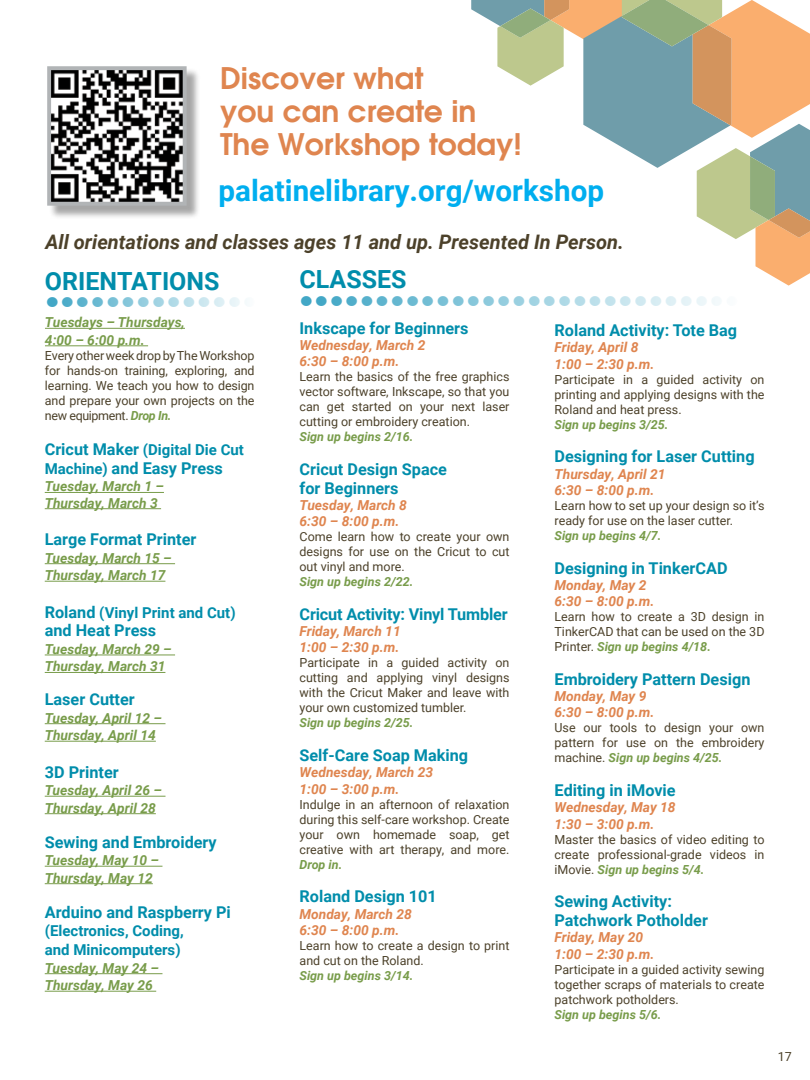
<style>
.page{position:relative;width:810px;height:1080px;background:#fff}
.page>*{position:absolute;margin:0;border:0;box-sizing:border-box;transform-origin:0 0}
.t1{font:48.75px "Futura Black BT";color:#42a7c6}
.t2{font:600 29.75px/33px "Avant Garde";color:#df854f}
.t3{font:700 29.62px "Roboto";color:#00aeef}
.t4{font:700 25px "Roboto";color:#008dab}
.t5{font:italic 700 20px "Roboto";color:#4c412a}
.t6{font:700 16.25px/18.8px "Roboto";color:#008dab}
.t7{font:700 15px/18.8px "Roboto";color:#008dab}
.t8{font:italic 700 13.75px/16.2px "Roboto";color:#df854f}
.t9{font:italic 700 13.75px/17.5px "Roboto";color:#789c4a}
.t10{font:12.5px/15px "Roboto";color:#4c412a;text-align:justify}
.t11{font:italic 700 12.5px "Roboto";color:#789c4a}
.s1{font-weight:700;font-style:italic;color:#789c4a}
.s2{font-size:16.25px}
.s3{font-size:15px}
</style>
<div class="page">
<svg style="left:471px;top:0;width:339px;height:286px"></svg>
<div style="left:49px;top:68px;width:151px;height:151px;background:#000;opacity:.35"></div>
<svg style="left:47px;top:66px;width:142px;height:142px"></svg>
<hr style="left:45px;top:328px;width:140px;height:1px;background:#789c4a">
<hr style="left:45px;top:345px;width:103px;height:1px;background:#789c4a">
<hr style="left:45px;top:492px;width:119px;height:1px;background:#789c4a">
<hr style="left:45px;top:508px;width:116px;height:1px;background:#789c4a">
<hr style="left:45px;top:563px;width:130px;height:1px;background:#789c4a">
<hr style="left:45px;top:581px;width:120px;height:1px;background:#789c4a">
<hr style="left:45px;top:655px;width:130px;height:1px;background:#789c4a">
<hr style="left:45px;top:672px;width:120px;height:1px;background:#789c4a">
<hr style="left:45px;top:723px;width:121px;height:1px;background:#789c4a">
<hr style="left:45px;top:741px;width:111px;height:1px;background:#789c4a">
<hr style="left:45px;top:796px;width:121px;height:1px;background:#789c4a">
<hr style="left:45px;top:813px;width:111px;height:1px;background:#789c4a">
<hr style="left:45px;top:866px;width:117px;height:1px;background:#789c4a">
<hr style="left:45px;top:883px;width:108px;height:1px;background:#789c4a">
<hr style="left:45px;top:973px;width:117px;height:1px;background:#789c4a">
<hr style="left:45px;top:991px;width:111px;height:1px;background:#789c4a">
<h2 class="t2" style="left:220px;top:61px;width:303px">Discover what<br>you can create in<br>The Workshop today!</h2>
<h3 class="t3" style="left:219px;top:170px;width:387px">palatinelibrary.org/workshop</h3>
<h3 class="t5" style="left:45px;top:228px;width:580px">All orientations and classes ages 11 and up. Presented In Person.</h3>
<h3 class="t4" style="left:300px;top:262px;width:109px">CLASSES</h3>
<h3 class="t4" style="left:45px;top:263px;width:176px">ORIENTATIONS</h3>
<p class="t9" style="left:45px;top:313px;width:142px">Tuesdays – Thursdays,<br>4:00 – 6:00 p.m.</p>
<p class="t10" style="left:45px;top:347px;width:211px">Every other week drop by The Workshop for hands-on training, exploring, and learning. We teach you how to design and prepare your own projects on the new equipment. <span class="s1">Drop In.</span></p>
<p class="t7" style="left:45px;top:440px;width:201px"><span class="s2">Cricut Maker</span> (Digital Die Cut</p>
<h3 class="t6" style="left:45px;top:458px;width:180px"><span class="s3">Machine)</span> and Easy Press</h3>
<p class="t9" style="left:45px;top:478px;width:121px;line-height:16.2px">Tuesday, March 1 –<br>Thursday, March 3</p>
<h3 class="t6" style="left:45px;top:529px;width:153px">Large Format Printer</h3>
<p class="t9" style="left:45px;top:549px;width:128px">Tuesday, March 15 –<br>Thursday, March 17</p>
<p class="t7" style="left:45px;top:602px;width:192px"><span class="s2">Roland</span> (Vinyl Print and Cut)</p>
<h3 class="t6" style="left:45px;top:621px;width:113px">and Heat Press</h3>
<p class="t9" style="left:45px;top:640px;width:128px">Tuesday, March 29 –<br>Thursday, March 31</p>
<h3 class="t6" style="left:45px;top:689px;width:92px">Laser Cutter</h3>
<p class="t9" style="left:45px;top:709px;width:119px">Tuesday, April 12 –<br>Thursday, April 14</p>
<h3 class="t6" style="left:45px;top:762px;width:75px">3D Printer</h3>
<p class="t9" style="left:45px;top:781px;width:119px">Tuesday, April 26 –<br>Thursday, April 28</p>
<h3 class="t6" style="left:45px;top:832px;width:173px">Sewing and Embroidery</h3>
<p class="t9" style="left:45px;top:851px;width:116px">Tuesday, May 10 –<br>Thursday, May 12</p>
<h3 class="t6" style="left:45px;top:902px;width:188px">Arduino and Raspberry Pi</h3>
<p class="t7" style="left:45px;top:921px;width:140px">(Electronics, Coding, and Minicomputers)</p>
<p class="t9" style="left:45px;top:959px;width:116px">Tuesday, May 24 –<br>Thursday, May 26</p>
<h1 class="t1" style="left:45px;top:259px;width:697px">.............. .............................</h1>
<h3 class="t6" style="left:300px;top:318px;width:171px">Inkscape for Beginners</h3>
<p class="t8" style="left:300px;top:336px;width:128px">Wednesday, March 2<br>6:30 – 8:00 p.m.</p>
<p class="t10" style="left:300px;top:369px;width:212px">Learn the basics of the free graphics vector software, Inkscape, so that you can get started on your next laser cutting or embroidery creation.</p>
<p class="t11" style="left:300px;top:428px;width:115px">Sign up begins 2/16.</p>
<h3 class="t6" style="left:300px;top:459px;width:149px">Cricut Design Space for Beginners</h3>
<p class="t8" style="left:300px;top:496px;width:109px">Tuesday, March 8<br>6:30 – 8:00 p.m.</p>
<p class="t10" style="left:300px;top:529px;width:211px">Come learn how to create your own designs for use on the Cricut to cut out vinyl and more.</p>
<p class="t11" style="left:300px;top:573px;width:115px">Sign up begins 2/22.</p>
<h3 class="t6" style="left:300px;top:604px;width:210px">Cricut Activity: Vinyl Tumbler</h3>
<p class="t8" style="left:300px;top:622px;width:103px">Friday, March 11<br>1:00 – 2:30 p.m.</p>
<p class="t10" style="left:300px;top:655px;width:212px">Participate in a guided activity on cutting and applying vinyl designs with the Cricut Maker and leave with your own customized tumbler.</p>
<p class="t11" style="left:300px;top:714px;width:115px">Sign up begins 2/25.</p>
<h3 class="t6" style="left:300px;top:745px;width:170px">Self-Care Soap Making</h3>
<p class="t8" style="left:300px;top:764px;width:135px">Wednesday, March 23<br>1:00 – 3:00 p.m.</p>
<p class="t10" style="left:300px;top:796px;width:212px">Indulge in an afternoon of relaxation during this self-care workshop. Create your own homemade soap, get creative with art therapy, and more.</p>
<p class="t11" style="left:300px;top:855px;width:44px">Drop in.</p>
<h3 class="t6" style="left:300px;top:887px;width:139px">Roland Design 101</h3>
<p class="t8" style="left:300px;top:905px;width:114px">Monday, March 28<br>6:30 – 8:00 p.m.</p>
<p class="t10" style="left:300px;top:937px;width:212px">Learn how to create a design to print and cut on the Roland.</p>
<p class="t11" style="left:300px;top:967px;width:115px">Sign up begins 3/14.</p>
<h3 class="t6" style="left:555px;top:320px;width:184px">Roland Activity: Tote Bag</h3>
<p class="t8" style="left:555px;top:339px;width:101px">Friday, April 8<br>1:00 – 2:30 p.m.</p>
<p class="t10" style="left:555px;top:371px;width:212px">Participate in a guided activity on printing and applying designs with the Roland and heat press.</p>
<p class="t11" style="left:555px;top:415px;width:115px">Sign up begins 3/25.</p>
<h3 class="t6" style="left:555px;top:447px;width:202px">Designing for Laser Cutting</h3>
<p class="t8" style="left:555px;top:465px;width:113px">Thursday, April 21<br>6:30 – 8:00 p.m.</p>
<p class="t10" style="left:555px;top:497px;width:211px">Learn how to set up your design so it’s ready for use on the laser cutter.</p>
<p class="t11" style="left:555px;top:527px;width:108px">Sign up begins 4/7.</p>
<h3 class="t6" style="left:555px;top:558px;width:175px">Designing in TinkerCAD</h3>
<p class="t8" style="left:555px;top:576px;width:101px">Monday, May 2<br>6:30 – 8:00 p.m.</p>
<p class="t10" style="left:555px;top:609px;width:212px">Learn how to create a 3D design in TinkerCAD that can be used on the 3D Printer. <span class="s1">Sign up begins 4/18.</span></p>
<h3 class="t6" style="left:555px;top:669px;width:197px">Embroidery Pattern Design</h3>
<p class="t8" style="left:555px;top:687px;width:101px">Monday, May 9<br>6:30 – 8:00 p.m.</p>
<p class="t10" style="left:555px;top:720px;width:211px">Use our tools to design your own pattern for use on the embroidery machine. <span class="s1">Sign up begins 4/25.</span></p>
<h3 class="t6" style="left:555px;top:780px;width:123px">Editing in iMovie</h3>
<p class="t8" style="left:555px;top:799px;width:123px">Wednesday, May 18<br>1:30 – 3:00 p.m.</p>
<p class="t10" style="left:555px;top:831px;width:212px">Master the basics of video editing to create professional-grade videos in iMovie. <span class="s1">Sign up begins 5/4.</span></p>
<h3 class="t6" style="left:555px;top:892px;width:155px">Sewing Activity:<br>Patchwork Potholder</h3>
<p class="t8" style="left:555px;top:929px;width:101px">Friday, May 20<br>1:00 – 2:30 p.m.</p>
<p class="t10" style="left:555px;top:961px;width:212px">Participate in a guided activity sewing together scraps of materials to create patchwork potholders.</p>
<p class="t11" style="left:555px;top:1005px;width:108px">Sign up begins 5/6.</p>
<p class="t10" style="left:778px;top:1048px;width:16px">17</p>
</div>
